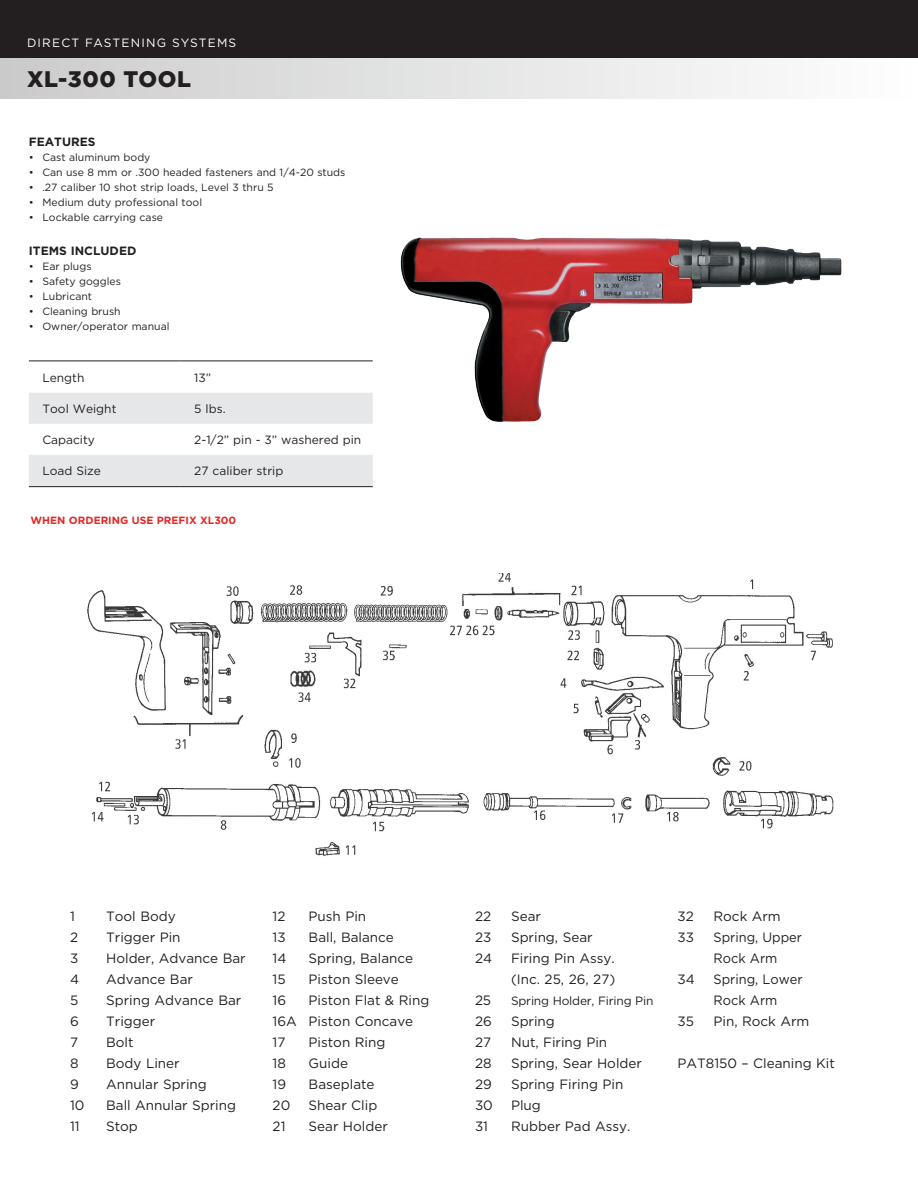
<style>
.page{position:relative;width:918px;height:1188px;background:#fff}
.page>*{position:absolute;margin:0;border:0;box-sizing:border-box;transform-origin:0 0}
.t1{font:900 22.5px "Gotham";letter-spacing:.03em;color:#231f20}
.t2{font:13.5px/21px "Gotham";color:#231f20}
.t3{font:13.5px/21px "Gotham";color:#231f20;scale:.95 1}
.t4{font:12px "Gotham";color:#231f20}
.t5{font:12px "Gotham";letter-spacing:.1em;color:#fff}
.t6{font:700 12px "Gotham";color:#231f20}
.t7{font:10.5px "Gotham";color:#231f20}
.t8{font:700 10.5px "Gotham";color:#e22725}
</style>
<div class="page">
<div style="left:0;top:58px;width:918px;height:41px;background:linear-gradient(to right,#cccccd,#fefeff)"></div>
<hr style="left:917px;top:58px;width:1px;height:41px;background:#fff">
<div style="left:0;top:0;width:918px;height:58px;background:#231f20"></div>
<img style="left:401px;top:239px;width:296px;height:183px">
<div style="left:29px;top:361px;width:344px;height:129px;background:linear-gradient(to right,#dfdede,#dfdede)"></div>
<svg style="left:29px;top:362px;width:344px;height:124px"></svg>
<hr style="left:29px;top:361px;width:152px;height:1px;background:#231f20">
<hr style="left:181px;top:361px;width:192px;height:1px;background:#231f20">
<hr style="left:29px;top:486px;width:152px;height:1px;background:#231f20">
<hr style="left:181px;top:486px;width:192px;height:1px;background:#231f20">
<img style="left:87px;top:573px;width:747px;height:283px">
<p class="t5" style="left:27px;top:35px;width:211px">DIRECT FASTENING SYSTEMS</p>
<h1 class="t1" style="left:27px;top:63px;width:166px">XL-300 TOOL</h1>
<p class="t6" style="left:29px;top:134px;width:68px">FEATURES</p>
<p class="t7" style="left:29px;top:151px;width:123px">• Cast aluminum body</p>
<p class="t7" style="left:29px;top:166px;width:318px">• Can use 8 mm or .300 headed fasteners and 1/4-20 studs</p>
<p class="t7" style="left:29px;top:181px;width:246px">• .27 caliber 10 shot strip loads, Level 3 thru 5</p>
<p class="t7" style="left:29px;top:196px;width:175px">• Medium duty professional tool</p>
<p class="t7" style="left:29px;top:211px;width:136px">• Lockable carrying case</p>
<p class="t6" style="left:29px;top:243px;width:109px">ITEMS INCLUDED</p>
<p class="t7" style="left:29px;top:260px;width:64px">• Ear plugs</p>
<p class="t7" style="left:29px;top:275px;width:94px">• Safety goggles</p>
<p class="t7" style="left:29px;top:290px;width:65px">• Lubricant</p>
<p class="t7" style="left:29px;top:305px;width:93px">• Cleaning brush</p>
<p class="t7" style="left:29px;top:320px;width:142px">• Owner/operator manual</p>
<p class="t4" style="left:42px;top:370px;width:44px">Length</p>
<p class="t4" style="left:194px;top:370px;width:18px">13”</p>
<p class="t4" style="left:42px;top:401px;width:76px">Tool Weight</p>
<p class="t4" style="left:194px;top:401px;width:33px">5 lbs.</p>
<p class="t4" style="left:42px;top:432px;width:54px">Capacity</p>
<p class="t4" style="left:194px;top:432px;width:169px">2-1/2” pin - 3” washered pin</p>
<p class="t4" style="left:42px;top:463px;width:60px">Load Size</p>
<p class="t4" style="left:194px;top:463px;width:91px">27 caliber strip</p>
<p class="t8" style="left:30px;top:514px;width:207px">WHEN ORDERING USE PREFIX XL300</p>
<p class="t2" style="left:70px;top:906px;width:6px">1</p>
<p class="t2" style="left:106px;top:906px;width:71px">Tool Body</p>
<p class="t2" style="left:70px;top:927px;width:10px">2</p>
<p class="t2" style="left:106px;top:927px;width:76px">Trigger Pin</p>
<p class="t2" style="left:70px;top:948px;width:10px">3</p>
<p class="t2" style="left:106px;top:948px;width:141px">Holder, Advance Bar</p>
<p class="t2" style="left:70px;top:969px;width:11px">4</p>
<p class="t2" style="left:106px;top:969px;width:88px">Advance Bar</p>
<p class="t2" style="left:70px;top:990px;width:10px">5</p>
<p class="t2" style="left:106px;top:990px;width:137px">Spring Advance Bar</p>
<p class="t2" style="left:70px;top:1011px;width:10px">6</p>
<p class="t2" style="left:106px;top:1011px;width:51px">Trigger</p>
<p class="t2" style="left:70px;top:1032px;width:10px">7</p>
<p class="t2" style="left:106px;top:1032px;width:29px">Bolt</p>
<p class="t2" style="left:70px;top:1053px;width:10px">8</p>
<p class="t2" style="left:106px;top:1053px;width:75px">Body Liner</p>
<p class="t2" style="left:70px;top:1074px;width:10px">9</p>
<p class="t2" style="left:106px;top:1074px;width:102px">Annular Spring</p>
<p class="t2" style="left:70px;top:1095px;width:16px">10</p>
<p class="t2" style="left:106px;top:1095px;width:131px">Ball Annular Spring</p>
<p class="t2" style="left:70px;top:1116px;width:11px">11</p>
<p class="t2" style="left:106px;top:1116px;width:33px">Stop</p>
<p class="t2" style="left:273px;top:906px;width:14px">12</p>
<p class="t2" style="left:309px;top:906px;width:59px">Push Pin</p>
<p class="t2" style="left:273px;top:927px;width:15px">13</p>
<p class="t2" style="left:309px;top:927px;width:87px">Ball, Balance</p>
<p class="t2" style="left:273px;top:948px;width:15px">14</p>
<p class="t2" style="left:309px;top:948px;width:106px">Spring, Balance</p>
<p class="t2" style="left:273px;top:969px;width:15px">15</p>
<p class="t2" style="left:309px;top:969px;width:92px">Piston Sleeve</p>
<p class="t2" style="left:273px;top:990px;width:15px">16</p>
<p class="t2" style="left:273px;top:990px;width:158px;text-indent:36px">Piston Flat &amp; Ring<br>16A Piston Concave<br>17</p>
<p class="t2" style="left:309px;top:1032px;width:78px">Piston Ring</p>
<p class="t2" style="left:273px;top:1053px;width:15px">18</p>
<p class="t2" style="left:309px;top:1053px;width:41px">Guide</p>
<p class="t2" style="left:273px;top:1074px;width:15px">19</p>
<p class="t2" style="left:309px;top:1074px;width:68px">Baseplate</p>
<p class="t2" style="left:273px;top:1095px;width:19px">20</p>
<p class="t2" style="left:309px;top:1095px;width:70px">Shear Clip</p>
<p class="t2" style="left:273px;top:1116px;width:14px">21</p>
<p class="t2" style="left:309px;top:1116px;width:81px">Sear Holder</p>
<p class="t2" style="left:475px;top:906px;width:18px">22</p>
<p class="t2" style="left:511px;top:906px;width:31px">Sear</p>
<p class="t2" style="left:475px;top:927px;width:18px">23</p>
<p class="t2" style="left:511px;top:927px;width:83px">Spring, Sear</p>
<p class="t2" style="left:475px;top:948px;width:19px">24</p>
<p class="t2" style="left:511px;top:948px;width:106px">Firing Pin Assy. (Inc. 25, 26, 27)</p>
<p class="t2" style="left:475px;top:990px;width:18px">25</p>
<p class="t4" style="left:511px;top:993px;width:144px">Spring Holder, Firing Pin</p>
<p class="t2" style="left:475px;top:1011px;width:18px">26</p>
<p class="t2" style="left:511px;top:1011px;width:45px">Spring</p>
<p class="t2" style="left:475px;top:1032px;width:18px">27</p>
<p class="t2" style="left:511px;top:1032px;width:98px">Nut, Firing Pin</p>
<p class="t2" style="left:475px;top:1053px;width:18px">28</p>
<p class="t2" style="left:511px;top:1053px;width:132px">Spring, Sear Holder</p>
<p class="t2" style="left:475px;top:1074px;width:18px">29</p>
<p class="t2" style="left:511px;top:1074px;width:114px">Spring Firing Pin</p>
<p class="t2" style="left:475px;top:1095px;width:19px">30</p>
<p class="t2" style="left:511px;top:1095px;width:31px">Plug</p>
<p class="t2" style="left:475px;top:1116px;width:15px">31</p>
<p class="t2" style="left:511px;top:1116px;width:121px">Rubber Pad Assy.</p>
<p class="t2" style="left:677px;top:906px;width:18px">32</p>
<p class="t2" style="left:713px;top:906px;width:69px">Rock Arm</p>
<p class="t2" style="left:677px;top:927px;width:18px">33</p>
<p class="t3" style="left:713px;top:927px;width:95px">Spring, Upper<br>Rock Arm</p>
<p class="t2" style="left:677px;top:969px;width:19px">34</p>
<p class="t3" style="left:713px;top:969px;width:95px">Spring, Lower<br>Rock Arm</p>
<p class="t2" style="left:677px;top:1011px;width:18px">35</p>
<p class="t2" style="left:713px;top:1011px;width:97px">Pin, Rock Arm</p>
<p class="t2" style="left:677px;top:1053px;width:159px">PAT8150 – Cleaning Kit</p>
</div>
